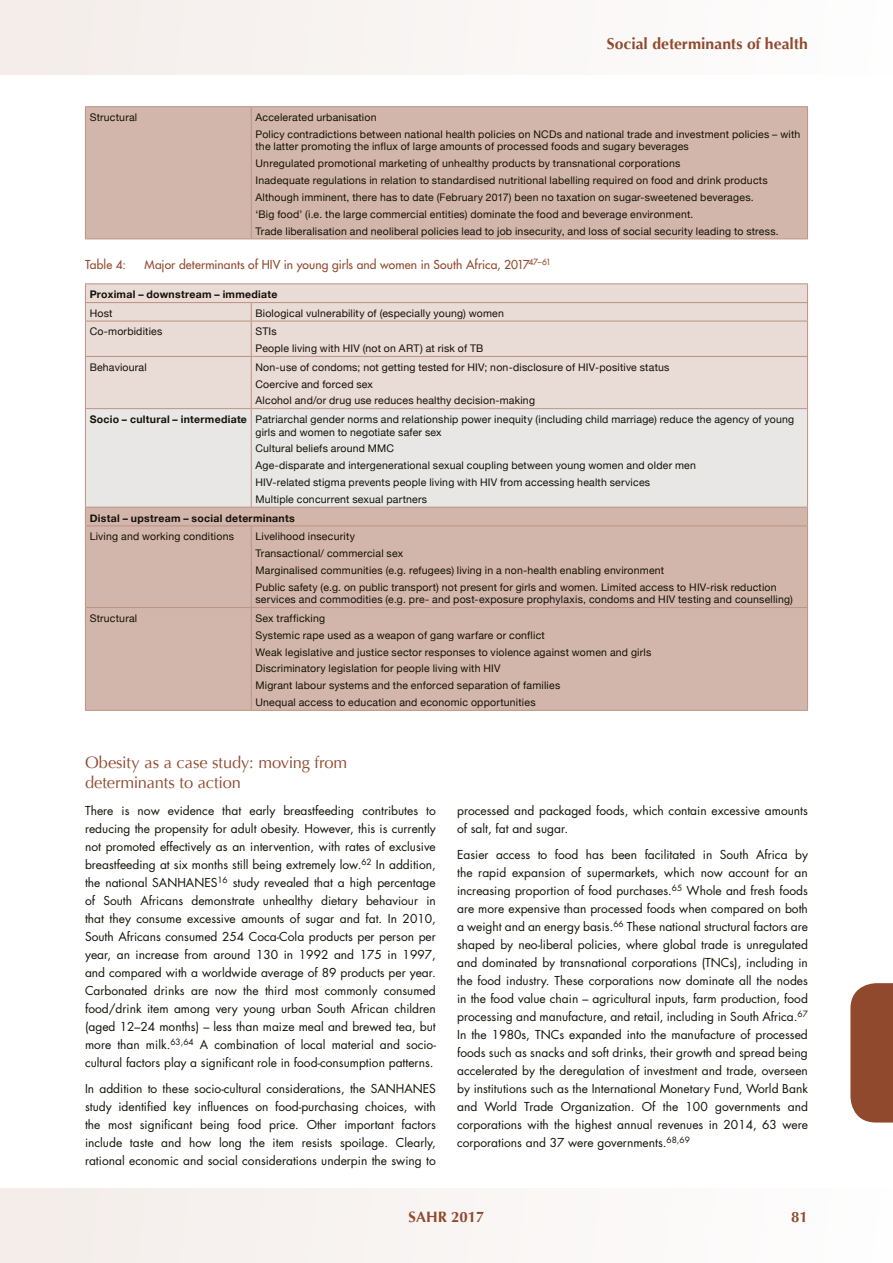
<style>
.page{position:relative;width:893px;height:1263px;background:#fff}
.page>*{position:absolute;margin:0;border:0;box-sizing:border-box;transform-origin:0 0}
.t1{font:16.5px/19.8px "Optima";letter-spacing:-.005em;color:#90492d}
.t2{font:700 15.75px "Optima";color:#90492d}
.t3{font:700 15px "Optima";color:#90492d}
.t4{font:12px/18px "Futura";color:#141006;text-align:justify}
.t5{font:12px "Futura";letter-spacing:.01em;color:#90492d}
.t6{font:10.5px/16.8px "Helvetica Neue";letter-spacing:.02em;color:#141006}
.t7{font:700 10.5px "Helvetica Neue";letter-spacing:.025em;color:#141006}
.s1{font-weight:700}
</style>
<div class="page">
<div style="left:0;top:0;width:893px;height:74px;background:#f9f5f4"></div>
<div style="left:850px;top:983px;width:43px;height:139px;background:#90492d"></div>
<div style="left:0;top:1188px;width:893px;height:75px;background:#f9f5f4"></div>
<div style="left:86px;top:107px;width:721px;height:132px;background:#d3b6ab"></div>
<hr style="left:85px;top:107px;width:1px;height:132px;background:#bd9281">
<hr style="left:251px;top:107px;width:1px;height:132px;background:#bd9281">
<hr style="left:807px;top:107px;width:1px;height:132px;background:#bd9281">
<hr style="left:85px;top:106px;width:166px;height:1px;background:#bd9281">
<hr style="left:251px;top:106px;width:557px;height:1px;background:#bd9281">
<hr style="left:85px;top:239px;width:166px;height:1px;background:#bd9281">
<hr style="left:251px;top:239px;width:557px;height:1px;background:#bd9281">
<div style="left:86px;top:284px;width:721px;height:124px;background:#e9dbd5"></div>
<div style="left:86px;top:409px;width:721px;height:98px;background:#e8e7e6"></div>
<div style="left:86px;top:508px;width:721px;height:202px;background:#d3b6ab"></div>
<hr style="left:85px;top:283px;width:166px;height:1px;background:#bd9281">
<hr style="left:251px;top:283px;width:557px;height:1px;background:#bd9281">
<svg style="left:85px;top:284px;width:1px;height:37px"></svg>
<hr style="left:85px;top:321px;width:1px;height:35px;background:#bd9281">
<hr style="left:85px;top:357px;width:1px;height:51px;background:#bd9281">
<hr style="left:85px;top:302px;width:166px;height:1px;background:#bd9281">
<hr style="left:251px;top:302px;width:557px;height:1px;background:#bd9281">
<svg style="left:251px;top:303px;width:1px;height:18px"></svg>
<svg style="left:807px;top:284px;width:1px;height:37px"></svg>
<hr style="left:251px;top:321px;width:1px;height:35px;background:#bd9281">
<hr style="left:807px;top:321px;width:1px;height:35px;background:#bd9281">
<hr style="left:251px;top:357px;width:1px;height:51px;background:#bd9281">
<hr style="left:807px;top:357px;width:1px;height:51px;background:#bd9281">
<hr style="left:85px;top:321px;width:166px;height:1px;background:#bd9281">
<hr style="left:251px;top:321px;width:557px;height:1px;background:#bd9281">
<hr style="left:85px;top:356px;width:166px;height:1px;background:#bd9281">
<hr style="left:251px;top:356px;width:557px;height:1px;background:#bd9281">
<hr style="left:85px;top:409px;width:1px;height:98px;background:#bd9281">
<hr style="left:85px;top:408px;width:166px;height:1px;background:#bd9281">
<hr style="left:251px;top:408px;width:557px;height:1px;background:#bd9281">
<hr style="left:251px;top:409px;width:1px;height:98px;background:#bd9281">
<hr style="left:807px;top:409px;width:1px;height:98px;background:#bd9281">
<svg style="left:85px;top:508px;width:1px;height:17px"></svg>
<hr style="left:85px;top:526px;width:1px;height:81px;background:#bd9281">
<hr style="left:85px;top:608px;width:1px;height:102px;background:#bd9281">
<hr style="left:85px;top:507px;width:166px;height:1px;background:#bd9281">
<hr style="left:251px;top:507px;width:557px;height:1px;background:#bd9281">
<svg style="left:807px;top:507px;width:1px;height:18px"></svg>
<hr style="left:251px;top:526px;width:1px;height:81px;background:#bd9281">
<hr style="left:807px;top:526px;width:1px;height:81px;background:#bd9281">
<hr style="left:251px;top:608px;width:1px;height:102px;background:#bd9281">
<hr style="left:807px;top:608px;width:1px;height:102px;background:#bd9281">
<hr style="left:85px;top:525px;width:166px;height:1px;background:#bd9281">
<hr style="left:251px;top:525px;width:557px;height:1px;background:#bd9281">
<hr style="left:85px;top:607px;width:166px;height:1px;background:#bd9281">
<hr style="left:251px;top:607px;width:557px;height:1px;background:#bd9281">
<hr style="left:85px;top:710px;width:166px;height:1px;background:#bd9281">
<hr style="left:251px;top:710px;width:557px;height:1px;background:#bd9281">
<h2 class="t2" style="left:607px;top:34px;width:203px">Social determinants of health</h2>
<p class="t6" style="left:90px;top:109px;width:49px">Structural</p>
<p class="t6" style="left:255px;top:109px;width:546px">Accelerated urbanisation<br>Policy contradictions between national health policies on NCDs and national trade and investment policies – with</p>
<p class="t6" style="left:255px;top:138px;width:525px">the latter promoting the influx of large amounts of processed foods and sugary beverages<br>Unregulated promotional marketing of unhealthy products by transnational corporations<br>Inadequate regulations in relation to standardised nutritional labelling required on food and drink products Although imminent, there has to date (February 2017) been no taxation on sugar-sweetened beverages.<br>‘Big food’ (i.e. the large commercial entities) dominate the food and beverage environment.<br>Trade liberalisation and neoliberal policies lead to job insecurity, and loss of social security leading to stress.</p>
<p class="t5" style="left:85px;top:257px;width:42px">Table 4:</p>
<p class="t5" style="left:145px;top:257px;width:408px">Major determinants of HIV in young girls and women in South Africa, 2017<sup>47–61</sup></p>
<p class="t7" style="left:90px;top:288px;width:189px">Proximal – downstream – immediate</p>
<p class="t6" style="left:90px;top:305px;width:24px">Host</p>
<p class="t6" style="left:255px;top:305px;width:250px">Biological vulnerability of (especially young) women</p>
<p class="t6" style="left:90px;top:323px;width:74px">Co-morbidities</p>
<p class="t6" style="left:255px;top:323px;width:229px">STIs<br>People living with HIV (not on ART) at risk of TB</p>
<p class="t6" style="left:90px;top:358px;width:59px">Behavioural</p>
<p class="t6" style="left:255px;top:358px;width:415px">Non-use of condoms; not getting tested for HIV; non-disclosure of HIV-positive status<br>Coercive and forced sex<br>Alcohol and/or drug use reduces healthy decision-making</p>
<p class="t6" style="left:255px;top:413px;width:540px;line-height:12.6px;text-indent:-166px"><span class="s1">Socio – cultural – intermediate</span> Patriarchal gender norms and relationship power inequity (including child marriage) reduce the agency of young girls and women to negotiate safer sex</p>
<p class="t6" style="left:255px;top:440px;width:442px">Cultural beliefs around MMC<br>Age-disparate and intergenerational sexual coupling between young women and older men HIV-related stigma prevents people living with HIV from accessing health services<br>Multiple concurrent sexual partners</p>
<p class="t7" style="left:90px;top:511px;width:207px">Distal – upstream – social determinants</p>
<p class="t6" style="left:90px;top:528px;width:146px">Living and working conditions</p>
<p class="t6" style="left:255px;top:528px;width:523px">Livelihood insecurity<br>Transactional/ commercial sex<br>Marginalised communities (e.g. refugees) living in a non-health enabling environment<br>Public safety (e.g. on public transport) not present for girls and women. Limited access to HIV-risk reduction</p>
<p class="t6" style="left:255px;top:591px;width:539px">services and commodities (e.g. pre- and post-exposure prophylaxis, condoms and HIV testing and counselling)</p>
<p class="t6" style="left:90px;top:609px;width:49px">Structural</p>
<p class="t6" style="left:255px;top:609px;width:397px">Sex trafficking<br>Systemic rape used as a weapon of gang warfare or conflict<br>Weak legislative and justice sector responses to violence against women and girls Discriminatory legislation for people living with HIV<br>Migrant labour systems and the enforced separation of families<br>Unequal access to education and economic opportunities</p>
<h1 class="t1" style="left:85px;top:753px;width:264px">Obesity as a case study: moving from determinants to action</h1>
<p class="t4" style="left:85px;top:801px;width:352px">There is now evidence that early breastfeeding contributes to reducing the propensity for adult obesity. However, this is currently not promoted effectively as an intervention, with rates of exclusive breastfeeding at six months still being extremely low.<sup>62</sup> In addition, the national SANHANES<sup>16</sup> study revealed that a high percentage of South Africans demonstrate unhealthy dietary behaviour in that they consume excessive amounts of sugar and fat. In 2010, South Africans consumed 254 Coca-Cola products per person per year, an increase from around 130 in 1992 and 175 in 1997, and compared with a worldwide average of 89 products per year.<br>Carbonated drinks are now the third most commonly consumed food/drink item among very young urban South African children (aged 12–24 months) – less than maize meal and brewed tea, but more than milk.<sup>63,64</sup> A combination of local material and socio&shy;cultural factors play a significant role in food-consumption patterns.</p>
<p class="t4" style="left:85px;top:1079px;width:352px">In addition to these socio-cultural considerations, the SANHANES study identified key influences on food-purchasing choices, with the most significant being food price. Other important factors include taste and how long the item resists spoilage. Clearly, rational economic and social considerations underpin the swing to</p>
<p class="t4" style="left:457px;top:801px;width:352px">processed and packaged foods, which contain excessive amounts of salt, fat and sugar.</p>
<p class="t4" style="left:457px;top:845px;width:352px">Easier access to food has been facilitated in South Africa by the rapid expansion of supermarkets, which now account for an increasing proportion of food purchases.<sup>65</sup> Whole and fresh foods are more expensive than processed foods when compared on both a weight and an energy basis.<sup>66</sup> These national structural factors are shaped by neo-liberal policies, where global trade is unregulated and dominated by transnational corporations (TNCs), including in the food industry. These corporations now dominate all the nodes in the food value chain – agricultural inputs, farm production, food processing and manufacture, and retail, including in South Africa.<sup>67<br></sup>In the 1980s, TNCs expanded into the manufacture of processed foods such as snacks and soft drinks, their growth and spread being accelerated by the deregulation of investment and trade, overseen by institutions such as the International Monetary Fund, World Bank and World Trade Organization. Of the 100 governments and corporations with the highest annual revenues in 2014, 63 were corporations and 37 were governments.<sup>68,69</sup></p>
<p class="t3" style="left:409px;top:1208px;width:77px">SAHR 2017</p>
<p class="t3" style="left:791px;top:1208px;width:18px">81</p>
</div>
